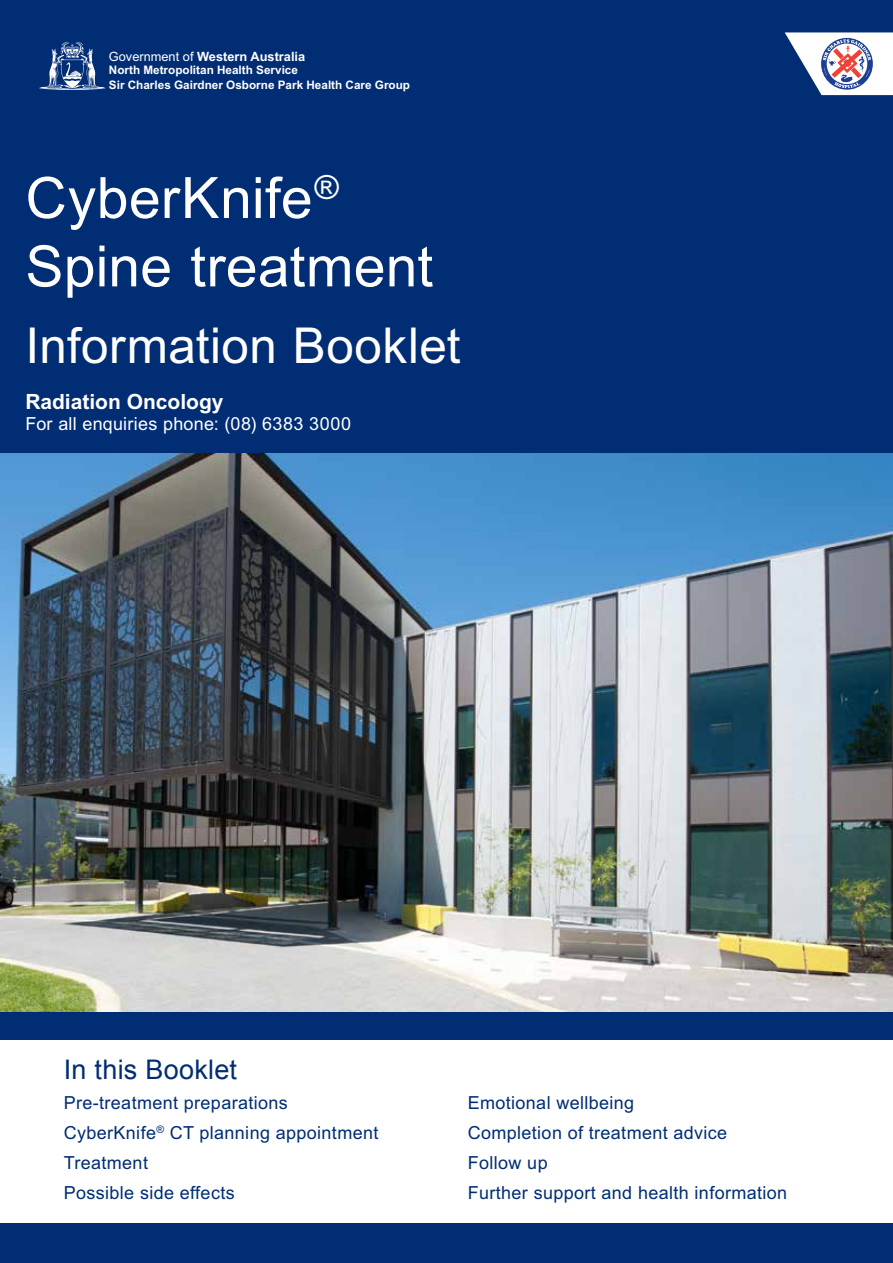
<style>
.page{position:relative;width:893px;height:1263px;background:#fff}
.page>*{position:absolute;margin:0;border:0;box-sizing:border-box;transform-origin:0 0}
.t1{font:57px/68.4px "Arial";letter-spacing:.005em;color:#fff}
.t2{font:49.5px "Arial";letter-spacing:.01em;color:#fff}
.t3{font:27px "Arial";letter-spacing:.01em;color:#002d74}
.t4{font:700 21px "Arial";color:#fff}
.t5{font:18px/30.2px "Arial";letter-spacing:.02em;color:#002d74}
.t6{font:18px "Arial";letter-spacing:.015em;color:#fff}
.t7{font:700 12.75px "Arial";color:#fff}
.t8{font:700 11.7px/15.9px "Arial";color:#fff}
.s1{font-weight:400}
</style>
<div class="page">
<img style="left:0;top:453px;width:893px;height:559px">
<div style="left:0;top:1224px;width:893px;height:39px;background:#002d74"></div>
<div style="left:0;top:0;width:893px;height:453px;background:#002d74"></div>
<div style="left:0;top:1012px;width:893px;height:28px;background:#002d74"></div>
<svg style="left:39px;top:42px;width:66px;height:48px"></svg>
<svg style="left:785px;top:32px;width:108px;height:63px"></svg>
<p class="t7" style="left:109px;top:48px;width:198px"><span class="s1">Government of</span> Western Australia</p>
<p class="t8" style="left:109px;top:62px;width:303px">North Metropolitan Health Service<br>Sir Charles Gairdner Osborne Park Health Care Group</p>
<h1 class="t1" style="left:26px;top:164px;width:409px">CyberKnife<sup>®<br></sup>Spine treatment</h1>
<h2 class="t2" style="left:26px;top:318px;width:437px">Information Booklet</h2>
<p class="t4" style="left:26px;top:390px;width:200px">Radiation Oncology</p>
<p class="t6" style="left:26px;top:414px;width:327px">For all enquiries phone: (08) 6383 3000</p>
<h3 class="t3" style="left:64px;top:1054px;width:175px">In this Booklet</h3>
<p class="t5" style="left:64px;top:1087px;width:316px">Pre-treatment preparations<br>CyberKnife<sup>®</sup> CT planning appointment<br>Treatment<br>Possible side effects</p>
<p class="t5" style="left:468px;top:1087px;width:321px">Emotional wellbeing<br>Completion of treatment advice<br>Follow up<br>Further support and health information</p>
</div>
